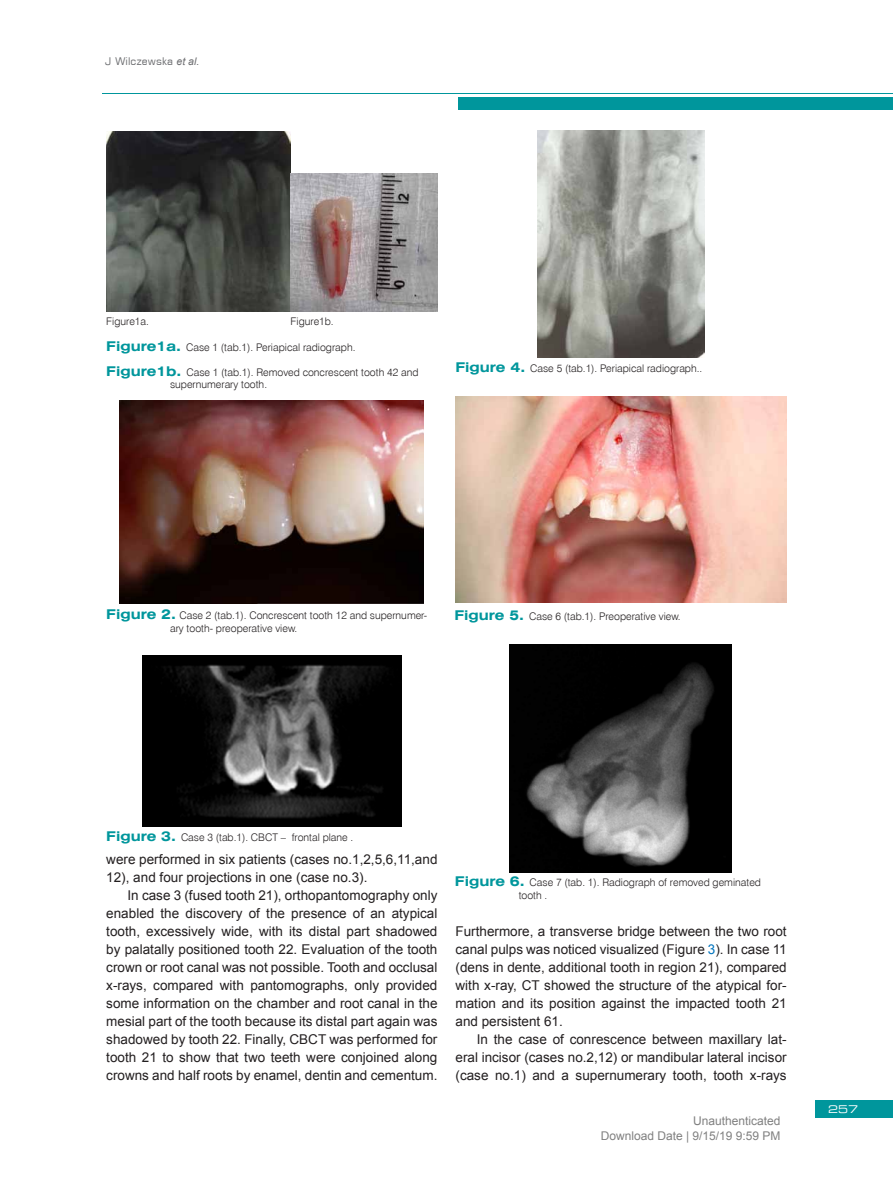
<style>
.page{position:relative;width:893px;height:1178px;background:#fff}
.page>*{position:absolute;margin:0;border:0;box-sizing:border-box;transform-origin:0 0}
.t1{font:13.5px/18px "Arial";color:#231f20;text-align:justify}
.t2{font:12px/15px "Arial";color:#808080;text-align:right}
.t3{font:10.5px/12.6px "Swis 721 Lt EU";color:#231f20}
.t4{font:10.5px "Square 721 EU";color:#6c6d70}
.t5{font:10.5px "Square 721 Ex EU";color:#fff}
.s1{font-family:"Arial";font-style:italic}
.s2{font-family:"Swis 721 Ex EU";font-weight:700;font-size:13.5px;color:#00969c}
.s3{color:#0074be}
</style>
<div class="page">
<div style="left:815px;top:1100px;width:78px;height:17px;background:#00969c"></div>
<hr style="left:102px;top:94px;width:791px;height:1px;background:#00969c">
<div style="left:458px;top:97px;width:435px;height:12px;background:#00969c"></div>
<img style="left:106px;top:132px;width:185px;height:179px">
<img style="left:291px;top:173px;width:146px;height:138px">
<img style="left:120px;top:400px;width:304px;height:203px">
<img style="left:142px;top:655px;width:259px;height:172px">
<img style="left:538px;top:130px;width:167px;height:228px">
<img style="left:455px;top:396px;width:332px;height:207px">
<img style="left:510px;top:645px;width:221px;height:227px">
<p class="t4" style="left:105px;top:54px;width:95px">J Wilczewska <span class="s1">et al.</span></p>
<p class="t3" style="left:106px;top:315px;width:44px">Figure1a.</p>
<p class="t3" style="left:291px;top:315px;width:45px">Figure1b.</p>
<p class="t3" style="left:106px;top:341px;width:251px"><span class="s2">Figure1a.</span> Case 1 (tab.1). Periapical radiograph.</p>
<p class="t3" style="left:170px;top:366px;width:250px;text-indent:-64px"><span class="s2">Figure1b.</span> Case 1 (tab.1). Removed concrescent tooth 42 and supernumerary tooth.</p>
<p class="t3" style="left:455px;top:362px;width:248px"><span class="s2">Figure 4.</span> Case 5 (tab.1). Periapical radiograph..</p>
<p class="t3" style="left:170px;top:609px;width:259px;text-indent:-64px"><span class="s2">Figure 2.</span> Case 2 (tab.1). Concrescent tooth 12 and supernumer&shy;ary tooth- preoperative view.</p>
<p class="t3" style="left:454px;top:610px;width:228px"><span class="s2">Figure 5.</span> Case 6 (tab.1). Preoperative view.</p>
<p class="t3" style="left:106px;top:831px;width:249px"><span class="s2">Figure 3.</span> Case 3 (tab.1). CBCT – frontal plane .</p>
<p class="t1" style="left:106px;top:850px;width:333px">were performed in six patients (cases no.1,2,5,6,11,and<br>12), and four projections in one (case no.3).</p>
<p class="t1" style="left:106px;top:886px;width:333px;text-indent:21px">In case 3 (fused tooth 21), orthopantomography only enabled the discovery of the presence of an atypical tooth, excessively wide, with its distal part shadowed by palatally positioned tooth 22. Evaluation of the tooth crown or root canal was not possible. Tooth and occlusal x-rays, compared with pantomographs, only provided some information on the chamber and root canal in the mesial part of the tooth because its distal part again was shadowed by tooth 22. Finally, CBCT was performed for tooth 21 to show that two teeth were conjoined along crowns and half roots by enamel, dentin and cementum.</p>
<p class="t3" style="left:519px;top:876px;width:244px;text-indent:-64px"><span class="s2">Figure 6.</span> Case 7 (tab. 1). Radiograph of removed geminated tooth .</p>
<p class="t1" style="left:455px;top:922px;width:333px">Furthermore, a transverse bridge between the two root canal pulps was noticed visualized (Figure <span class="s3">3</span>). In case 11 (dens in dente, additional tooth in region 21), compared with x-ray, CT showed the structure of the atypical for&shy;mation and its position against the impacted tooth 21 and persistent 61.</p>
<p class="t1" style="left:455px;top:1030px;width:333px;text-indent:21px">In the case of conrescence between maxillary lat&shy;eral incisor (cases no.2,12) or mandibular lateral incisor (case no.1) and a supernumerary tooth, tooth x-rays</p>
<p class="t2" style="left:601px;top:1115px;width:181px">Unauthenticated<br>Download Date | 9/15/19 9:59 PM</p>
<p class="t5" style="left:828px;top:1102px;width:31px">257</p>
</div>
